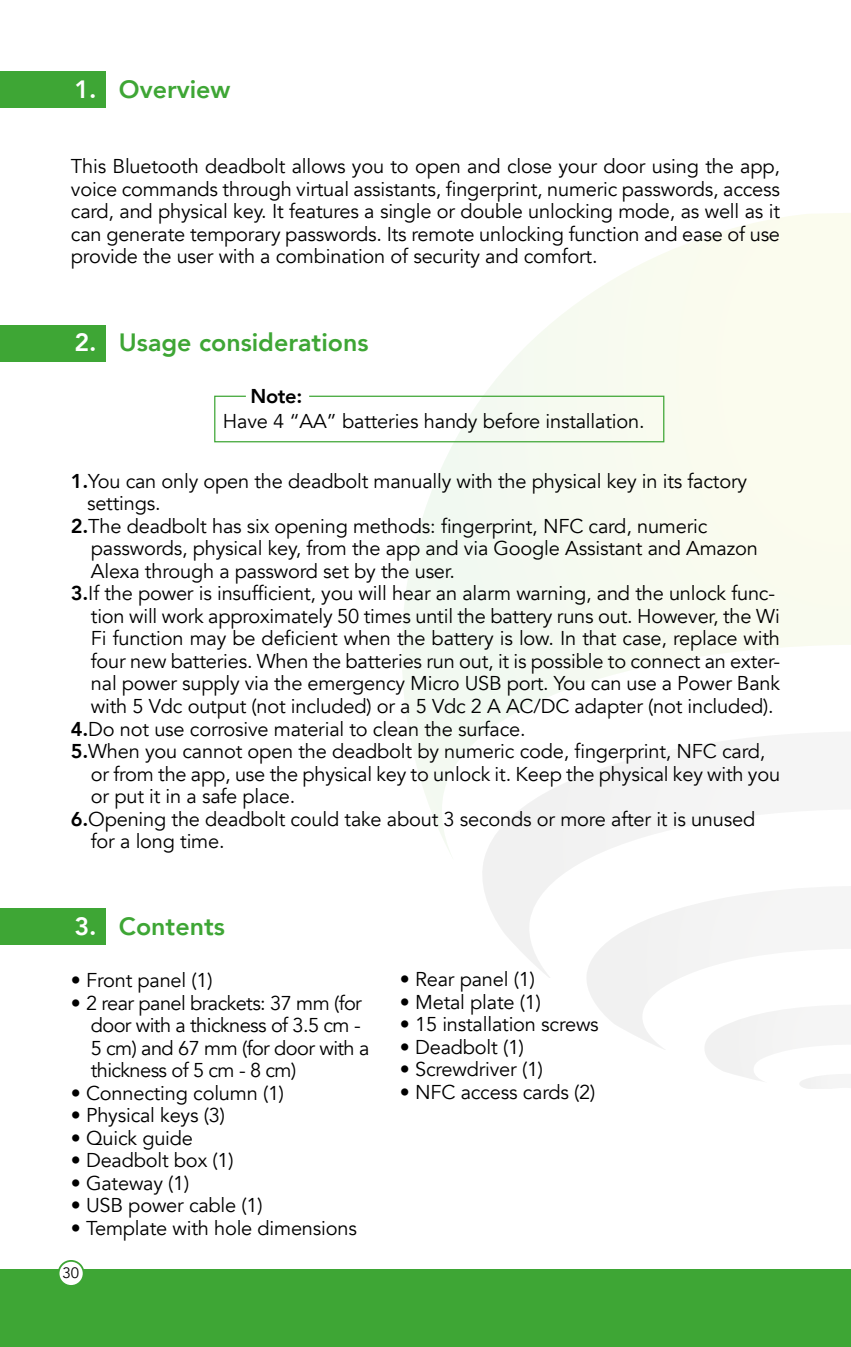
<style>
.page{position:relative;width:851px;height:1347px;background:#fff}
.page>*{position:absolute;margin:0;border:0;box-sizing:border-box;transform-origin:0 0}
.t1{font:800 25px "Avenir";color:#3ea635}
.t2{font:20px/22.5px "Avenir";letter-spacing:-.01em;color:#000;text-align:justify}
.t3{font:20px/22.5px "Avenir";letter-spacing:-.03em;color:#000}
.t4{font:800 20px "Avenir";color:#000}
.t5{font:15px "Avenir";color:#000}
.s1{color:#fff}
.s2{font-weight:800}
</style>
<div class="page">
<svg style="left:587px;top:978px;width:243px;height:111px"></svg>
<svg style="left:482px;top:859px;width:303px;height:119px"></svg>
<svg style="left:402px;top:213px;width:448px;height:646px"></svg>
<div style="left:0;top:1269px;width:850px;height:77px;background:#3ea635"></div>
<div style="left:59px;top:1260px;width:25px;height:25px;background:#fff;border-radius:50%"></div>
<div style="left:58px;top:1259px;width:26px;height:27px;border:2px solid #3ea635;border-radius:50%"></div>
<svg style="left:214px;top:395px;width:451px;height:48px"></svg>
<div style="left:0;top:71px;width:106px;height:37px;background:#3ea635"></div>
<div style="left:0;top:325px;width:106px;height:36px;background:#3ea635"></div>
<div style="left:0;top:908px;width:106px;height:37px;background:#3ea635"></div>
<hr style="left:850px;top:71px;width:1px;height:37px;background:#3ea635">
<p class="t1" style="left:74px;top:69px;width:157px"><span class="s1">1.</span> Overview</p>
<p class="t2" style="left:71px;top:155px;width:710px">This Bluetooth deadbolt allows you to open and close your door using the app, voice commands through virtual assistants, fingerprint, numeric passwords, access card, and physical key. It features a single or double unlocking mode, as well as it can generate temporary passwords. Its remote unlocking function and ease of use provide the user with a combination of security and comfort.</p>
<p class="t1" style="left:74px;top:323px;width:295px"><span class="s1">2.</span> Usage considerations</p>
<p class="t4" style="left:250px;top:380px;width:53px">Note:</p>
<p class="t2" style="left:223px;top:410px;width:423px">Have 4 “AA” batteries handy before installation.</p>
<p class="t2" style="left:71px;top:470px;width:677px"><span class="s2">1.</span>You can only open the deadbolt manually with the physical key in its factory</p>
<p class="t2" style="left:87px;top:492px;width:75px">settings.</p>
<p class="t2" style="left:71px;top:515px;width:638px"><span class="s2">2.</span>The deadbolt has six opening methods: fingerprint, NFC card, numeric</p>
<p class="t2" style="left:91px;top:537px;width:668px">passwords, physical key, from the app and via Google Assistant and Amazon</p>
<p class="t2" style="left:91px;top:560px;width:365px">Alexa through a password set by the user.</p>
<p class="t2" style="left:71px;top:582px;width:705px"><span class="s2">3.</span>If the power is insufficient, you will hear an alarm warning, and the unlock func-</p>
<p class="t2" style="left:91px;top:605px;width:690px">tion will work approximately 50 times until the battery runs out. However, the Wi</p>
<p class="t2" style="left:91px;top:627px;width:690px">Fi function may be deficient when the battery is low. In that case, replace with</p>
<p class="t2" style="left:91px;top:650px;width:690px">four new batteries. When the batteries run out, it is possible to connect an exter-</p>
<p class="t2" style="left:91px;top:672px;width:690px">nal power supply via the emergency Micro USB port. You can use a Power Bank</p>
<p class="t2" style="left:91px;top:695px;width:684px">with 5 Vdc output (not included) or a 5 Vdc 2 A AC/DC adapter (not included).</p>
<p class="t2" style="left:71px;top:717px;width:456px"><span class="s2">4.</span>Do not use corrosive material to clean the surface.</p>
<p class="t2" style="left:71px;top:740px;width:695px"><span class="s2">5.</span>When you cannot open the deadbolt by numeric code, fingerprint, NFC card,</p>
<p class="t2" style="left:91px;top:762px;width:690px">or from the app, use the physical key to unlock it. Keep the physical key with you</p>
<p class="t2" style="left:91px;top:785px;width:206px">or put it in a safe place.</p>
<p class="t2" style="left:71px;top:807px;width:685px"><span class="s2">6.</span>Opening the deadbolt could take about 3 seconds or more after it is unused</p>
<p class="t2" style="left:91px;top:830px;width:135px">for a long time.</p>
<p class="t1" style="left:74px;top:906px;width:152px"><span class="s1">3.</span> Contents</p>
<p class="t2" style="left:71px;top:969px;width:143px">• Front panel (1)</p>
<p class="t3" style="left:91px;top:991px;width:280px;text-indent:-20px">• 2 rear panel brackets: 37 mm (for door with a thickness of 3.5 cm -<br>5 cm) and 67 mm (for door with a thickness of 5 cm - 8 cm)</p>
<p class="t2" style="left:71px;top:1081px;width:215px">• Connecting column (1)</p>
<p class="t2" style="left:71px;top:1104px;width:155px">• Physical keys (3)</p>
<p class="t2" style="left:71px;top:1126px;width:124px">• Quick guide</p>
<p class="t2" style="left:71px;top:1149px;width:164px">• Deadbolt box (1)</p>
<p class="t2" style="left:71px;top:1171px;width:120px">• Gateway (1)</p>
<p class="t2" style="left:71px;top:1194px;width:193px">• USB power cable (1)</p>
<p class="t2" style="left:71px;top:1216px;width:287px">• Template with hole dimensions</p>
<p class="t5" style="left:63px;top:1263px;width:18px">30</p>
<p class="t2" style="left:400px;top:968px;width:136px">• Rear panel (1)</p>
<p class="t2" style="left:400px;top:991px;width:142px">• Metal plate (1)</p>
<p class="t2" style="left:400px;top:1013px;width:200px">• 15 installation screws</p>
<p class="t2" style="left:400px;top:1036px;width:126px">• Deadbolt (1)</p>
<p class="t2" style="left:400px;top:1058px;width:145px">• Screwdriver (1)</p>
<p class="t2" style="left:400px;top:1081px;width:197px">• NFC access cards (2)</p>
</div>
